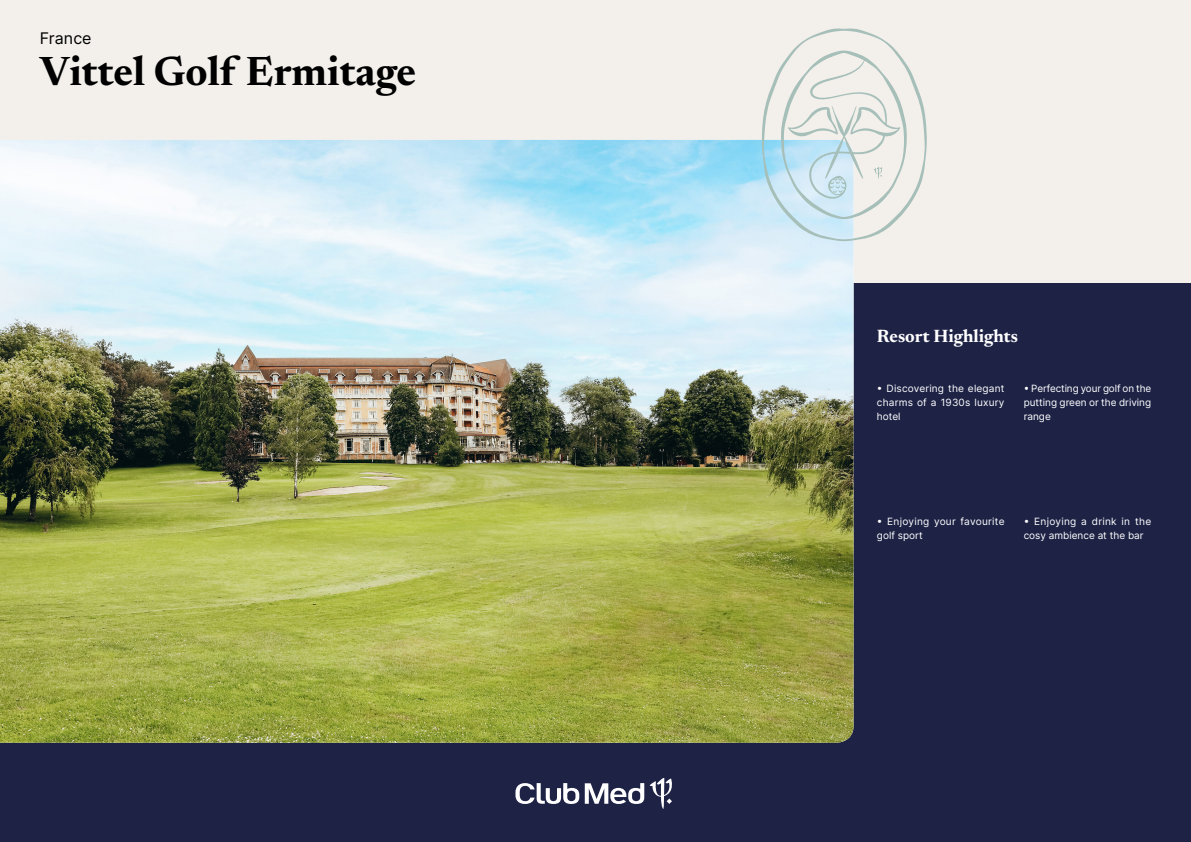
<style>
.page{position:relative;width:1191px;height:842px;background:#f3f0ec}
.page>*{position:absolute;margin:0;border:0;box-sizing:border-box;transform-origin:0 0}
.t1{font:700 41.5px "Newsreader 24 pt";color:#000}
.t2{font:700 18px "Newsreader 24 pt";color:#fff}
.t3{font:16px "Inter";color:#000}
.t4{font:10px/14px "Inter";letter-spacing:.005em;color:#fff;text-align:justify}
.t5{font:10px/14px "Inter";letter-spacing:.025em;color:#fff}
</style>
<div class="page">
<div style="left:0;top:283px;width:1191px;height:559px;background:#1e2346"></div>
<img style="left:0;top:140px;width:853px;height:603px">
<svg style="left:762px;top:28px;width:164px;height:213px"></svg>
<svg style="left:515px;top:778px;width:157px;height:31px"></svg>
<h3 class="t3" style="left:40px;top:26px;width:53px">France</h3>
<h1 class="t1" style="left:40px;top:41px;width:378px">Vittel Golf Ermitage</h1>
<h2 class="t2" style="left:877px;top:323px;width:143px">Resort Highlights</h2>
<p class="t4" style="left:877px;top:381px;width:129px">• Discovering the elegant charms of a 1930s luxury hotel</p>
<p class="t4" style="left:1023px;top:381px;width:129px">• Perfecting your golf on the putting green or the driving range</p>
<p class="t5" style="left:877px;top:514px;width:129px">• Enjoying your favourite golf sport</p>
<p class="t4" style="left:1023px;top:514px;width:129px">• Enjoying a drink in the cosy ambience at the bar</p>
</div>
